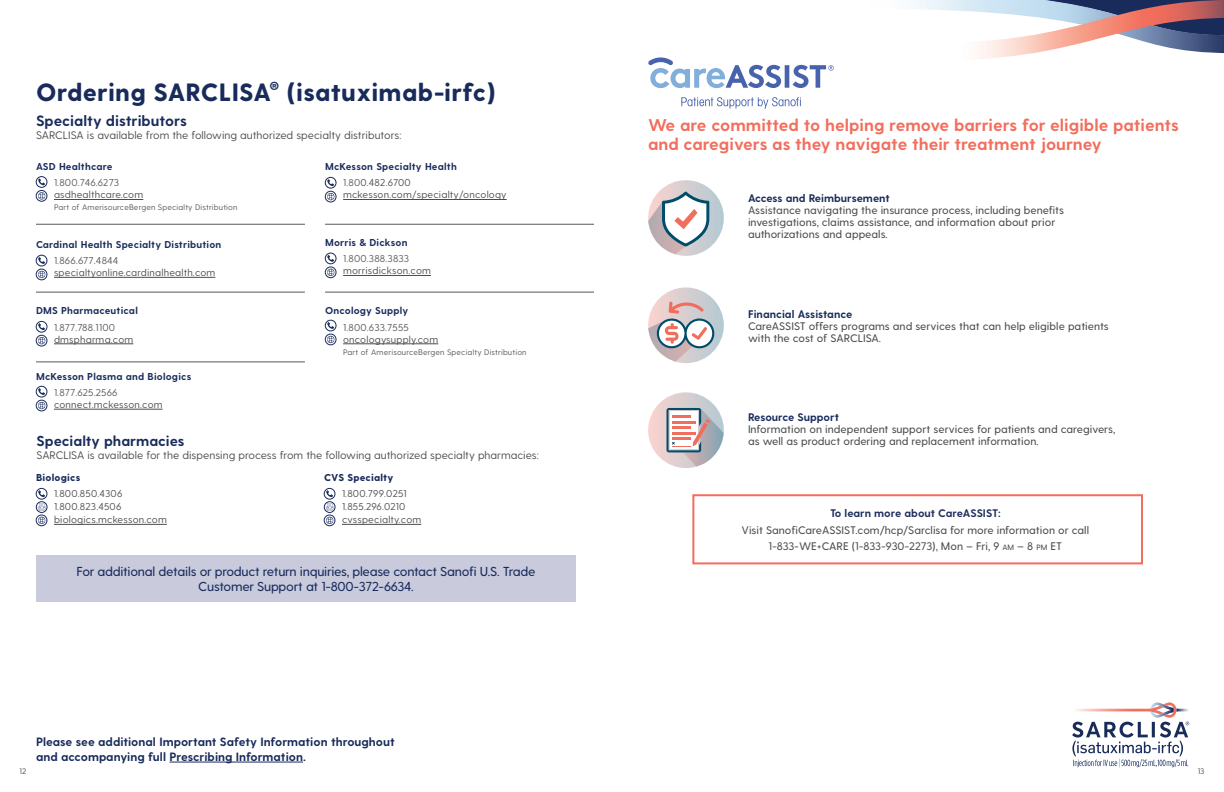
<style>
.page{position:relative;width:1224px;height:792px;background:#fff}
.page>*{position:absolute;margin:0;border:0;box-sizing:border-box;transform-origin:0 0}
.t1{font:800 25px "Greycliff CF";letter-spacing:.01em;color:#182b5b}
.Subhead{font:700 17px/19px "Greycliff CF";color:#f26e5d}
.t2{font:700 15px "Greycliff CF";color:#182b5b}
.t3{font:700 14.5px "Greycliff CF";color:#182b5b}
.t4{font:500 13px/15.5px "Greycliff CF";letter-spacing:-.02em;color:#182b5b;text-align:center}
.t5{font:700 12px/15px "Greycliff CF";color:#182b5b}
.Body_copy{font:500 11px/12px "Greycliff CF";color:#4b4c4d}
.t6{font:11px "Greycliff CF";color:#4b4c4d}
.Footnotes{font:500 11px "Greycliff CF";color:#4b4c4d}
.Sub-subhead__gray{font:700 11px "Greycliff CF";color:#182b5b}
.Footnotes-2{font:700 11px "Greycliff CF";color:#1f2e5c}
.t7{font:10px/12px "Greycliff CF";letter-spacing:.02em;color:#4b4c4d}
.t8{font:700 10px "Greycliff CF";letter-spacing:.02em;color:#182b5b}
.t9{font:10px/12px "Greycliff CF";letter-spacing:.02em;color:#57585a}
.t10{font:800 10px "Greycliff CF";letter-spacing:.02em;color:#182b5b}
.t11{font:8px "Greycliff CF";letter-spacing:.02em;color:#57585a}
.t12{font:8px "Greycliff CF";color:#4b4c4d}
.s1{color:#4b4c4d}
.s2{color:#57585a}
.s3{font-size:7.7px}
</style>
<div class="page">
<svg style="left:1072px;top:702px;width:117px;height:65px"></svg>
<svg style="left:915px;top:0;width:309px;height:59px"></svg>
<svg style="left:648px;top:392px;width:76px;height:76px"></svg>
<svg style="left:666px;top:408px;width:58px;height:59px"></svg>
<svg style="left:648px;top:287px;width:76px;height:76px"></svg>
<svg style="left:648px;top:300px;width:71px;height:62px"></svg>
<svg style="left:648px;top:180px;width:76px;height:76px"></svg>
<svg style="left:648px;top:192px;width:61px;height:62px"></svg>
<div style="left:692px;top:494px;width:451px;height:70px;background:#fff;border:2px solid #f26e5d"></div>
<hr style="left:169px;top:762px;width:134px;height:1px;background:#182b5b">
<div style="left:36px;top:555px;width:540px;height:47px;background:#c9cbdd"></div>
<hr style="left:54px;top:199px;width:89px;height:1px;background:#4b4c4d">
<svg style="left:38px;top:179px;width:7px;height:6px"></svg>
<div style="left:36px;top:176px;width:11px;height:12px;border:1px solid #182b5b;border-radius:50%"></div>
<svg style="left:38px;top:192px;width:8px;height:8px"></svg>
<div style="left:36px;top:190px;width:11px;height:11px;border:1px solid #182b5b;border-radius:50%"></div>
<hr style="left:54px;top:277px;width:161px;height:1px;background:#4b4c4d">
<svg style="left:38px;top:257px;width:7px;height:7px"></svg>
<div style="left:36px;top:255px;width:11px;height:11px;border:1px solid #182b5b;border-radius:50%"></div>
<svg style="left:38px;top:270px;width:8px;height:9px"></svg>
<div style="left:36px;top:269px;width:11px;height:11px;border:1px solid #182b5b;border-radius:50%"></div>
<hr style="left:343px;top:275px;width:88px;height:1px;background:#4b4c4d">
<svg style="left:327px;top:255px;width:7px;height:7px"></svg>
<div style="left:325px;top:253px;width:11px;height:11px;border:1px solid #182b5b;border-radius:50%"></div>
<svg style="left:327px;top:268px;width:8px;height:9px"></svg>
<div style="left:325px;top:267px;width:11px;height:11px;border:1px solid #182b5b;border-radius:50%"></div>
<hr style="left:343px;top:344px;width:95px;height:1px;background:#4b4c4d">
<svg style="left:327px;top:322px;width:7px;height:7px"></svg>
<div style="left:325px;top:320px;width:11px;height:11px;border:1px solid #182b5b;border-radius:50%"></div>
<svg style="left:327px;top:335px;width:8px;height:9px"></svg>
<div style="left:325px;top:334px;width:11px;height:11px;border:1px solid #182b5b;border-radius:50%"></div>
<hr style="left:54px;top:409px;width:109px;height:1px;background:#4b4c4d">
<svg style="left:38px;top:388px;width:7px;height:7px"></svg>
<div style="left:36px;top:386px;width:11px;height:11px;border:1px solid #182b5b;border-radius:50%"></div>
<svg style="left:38px;top:401px;width:8px;height:9px"></svg>
<div style="left:36px;top:400px;width:11px;height:11px;border:1px solid #182b5b;border-radius:50%"></div>
<hr style="left:343px;top:199px;width:164px;height:1px;background:#4b4c4d">
<svg style="left:327px;top:179px;width:7px;height:7px"></svg>
<div style="left:325px;top:177px;width:11px;height:11px;border:1px solid #182b5b;border-radius:50%"></div>
<svg style="left:327px;top:192px;width:8px;height:9px"></svg>
<div style="left:325px;top:191px;width:11px;height:11px;border:1px solid #182b5b;border-radius:50%"></div>
<hr style="left:54px;top:344px;width:79px;height:1px;background:#4b4c4d">
<svg style="left:38px;top:323px;width:7px;height:7px"></svg>
<div style="left:36px;top:321px;width:11px;height:11px;border:1px solid #182b5b;border-radius:50%"></div>
<svg style="left:38px;top:336px;width:8px;height:9px"></svg>
<div style="left:36px;top:335px;width:11px;height:11px;border:1px solid #182b5b;border-radius:50%"></div>
<hr style="left:54px;top:524px;width:113px;height:1px;background:#4b4c4d">
<svg style="left:38px;top:490px;width:7px;height:7px"></svg>
<div style="left:36px;top:488px;width:11px;height:11px;border:1px solid #182b5b;border-radius:50%"></div>
<div style="left:36px;top:515px;width:11px;height:11px;border:1px solid #182b5b;border-radius:50%"></div>
<div style="left:36px;top:501px;width:11px;height:12px;border:1px solid #182b5b;border-radius:50%"></div>
<hr style="left:342px;top:524px;width:79px;height:1px;background:#4b4c4d">
<svg style="left:326px;top:490px;width:7px;height:7px"></svg>
<div style="left:324px;top:488px;width:11px;height:11px;border:1px solid #182b5b;border-radius:50%"></div>
<div style="left:324px;top:515px;width:11px;height:11px;border:1px solid #182b5b;border-radius:50%"></div>
<div style="left:324px;top:501px;width:11px;height:12px;border:1px solid #182b5b;border-radius:50%"></div>
<hr style="left:36px;top:224px;width:269px;height:1px;background:#57585a">
<hr style="left:36px;top:362px;width:269px;height:1px;background:#57585a">
<hr style="left:36px;top:292px;width:269px;height:1px;background:#57585a">
<hr style="left:325px;top:292px;width:269px;height:1px;background:#57585a">
<hr style="left:325px;top:224px;width:269px;height:1px;background:#57585a">
<svg style="left:326px;top:503px;width:8px;height:22px"></svg>
<svg style="left:38px;top:503px;width:8px;height:22px"></svg>
<svg style="left:648px;top:57px;width:186px;height:52px"></svg>
<p class="t1" style="left:36px;top:77px;width:461px">Ordering SARCLISA <sup>®</sup> (isatuximab-irfc)</p>
<p class="t2" style="left:36px;top:112px;width:153px">Specialty distributors</p>
<p class="t6" style="left:36px;top:129px;width:367px">SARCLISA is available from the following authorized specialty distributors:</p>
<p class="t8" style="left:36px;top:161px;width:78px">ASD Healthcare</p>
<p class="t9" style="left:54px;top:177px;width:67px">1.800.746.6273</p>
<p class="t7" style="left:54px;top:189px;width:91px">asdhealthcare.com</p>
<p class="t11" style="left:54px;top:203px;width:185px">Part of AmerisourceBergen Specialty Distribution</p>
<p class="t8" style="left:36px;top:238px;width:187px">Cardinal Health Specialty Distribution</p>
<p class="t9" style="left:54px;top:255px;width:66px">1.866.677.4844</p>
<p class="t7" style="left:54px;top:267px;width:163px">specialtyonline.cardinalhealth.com</p>
<p class="t8" style="left:36px;top:305px;width:103px">DMS Pharmaceutical</p>
<p class="t9" style="left:54px;top:322px;width:81px">1.877.788.1100 <span class="s1">dmspharma.com</span></p>
<p class="t8" style="left:36px;top:370px;width:157px">McKesson Plasma and Biologics</p>
<p class="t9" style="left:54px;top:387px;width:65px">1.877.625.2566</p>
<p class="t7" style="left:54px;top:399px;width:110px">connect.mckesson.com</p>
<p class="t8" style="left:325px;top:161px;width:133px">McKesson Specialty Health</p>
<p class="t7" style="left:343px;top:177px;width:165px"><span class="s2">1.80</span>0.482.6700 mckesson.com/specialty/oncology</p>
<p class="t8" style="left:325px;top:236px;width:84px">Morris &amp; Dickson</p>
<p class="t9" style="left:343px;top:253px;width:67px">1.800.388.3833</p>
<p class="t7" style="left:343px;top:265px;width:89px">morrisdickson.com</p>
<p class="t8" style="left:325px;top:305px;width:85px">Oncology Supply</p>
<p class="t7" style="left:343px;top:322px;width:97px"><span class="s2">1.800.633.7555 </span>oncologysupply.com</p>
<p class="t11" style="left:343px;top:347px;width:185px">Part of AmerisourceBergen Specialty Distribution</p>
<p class="Subhead" style="left:648px;top:117px;width:532px">We are committed to helping remove barriers for eligible patients and caregivers as they navigate their treatment journey</p>
<p class="Sub-subhead__gray" style="left:748px;top:192px;width:143px">Access and Reimbursement</p>
<p class="Body_copy" style="left:748px;top:205px;width:318px">Assistance navigating the insurance process, including benefits investigations, claims assistance, and information about prior authorizations and appeals.</p>
<p class="Sub-subhead__gray" style="left:748px;top:307px;width:106px">Financial Assistance</p>
<p class="Body_copy" style="left:748px;top:320px;width:362px">CareASSIST offers programs and services that can help eligible patients with the cost of SARCLISA.</p>
<p class="Sub-subhead__gray" style="left:748px;top:411px;width:93px">Resource Support</p>
<p class="Body_copy" style="left:748px;top:424px;width:369px">Information on independent support services for patients and caregivers,</p>
<p class="t3" style="left:37px;top:432px;width:149px">Specialty pharmacies</p>
<p class="Body_copy" style="left:748px;top:436px;width:292px">as well as product ordering and replacement information.</p>
<p class="t6" style="left:37px;top:449px;width:504px">SARCLISA is available for the dispensing process from the following authorized specialty pharmacies:</p>
<p class="t10" style="left:36px;top:472px;width:46px">Biologics</p>
<p class="t7" style="left:54px;top:488px;width:70px">1.800.850.4306</p>
<p class="t7" style="left:54px;top:501px;width:69px">1.800.823.4506</p>
<p class="t7" style="left:54px;top:514px;width:114px">biologics.mckesson.com</p>
<p class="t10" style="left:324px;top:472px;width:71px">CVS Specialty</p>
<p class="t7" style="left:342px;top:488px;width:66px">1.800.799.0251</p>
<p class="t7" style="left:342px;top:501px;width:65px">1.855.296.0210</p>
<p class="t7" style="left:342px;top:514px;width:81px">cvsspecialty.com</p>
<p class="t4" style="left:77px;top:564px;width:460px">For additional details or product return inquiries, please contact Sanofi U.S. Trade<br>Customer Support at 1-800-372-6634.</p>
<p class="Footnotes-2" style="left:830px;top:507px;width:172px">To learn more about CareASSIST:</p>
<p class="Footnotes" style="left:742px;top:523px;width:349px">Visit SanofiCareASSIST.com/hcp/Sarclisa for more information or call</p>
<p class="Footnotes" style="left:769px;top:540px;width:295px">1-833-WE+CARE (1-833-930-2273), Mon – Fri, 9 <span class="s3">AM</span> – 8 <span class="s3">PM</span> ET</p>
<p class="t12" style="left:20px;top:766px;width:8px">12</p>
<p class="t5" style="left:36px;top:735px;width:360px">Please see additional Important Safety Information throughout and accompanying full Prescribing Information.</p>
<p class="t12" style="left:1198px;top:766px;width:8px">13</p>
</div>
